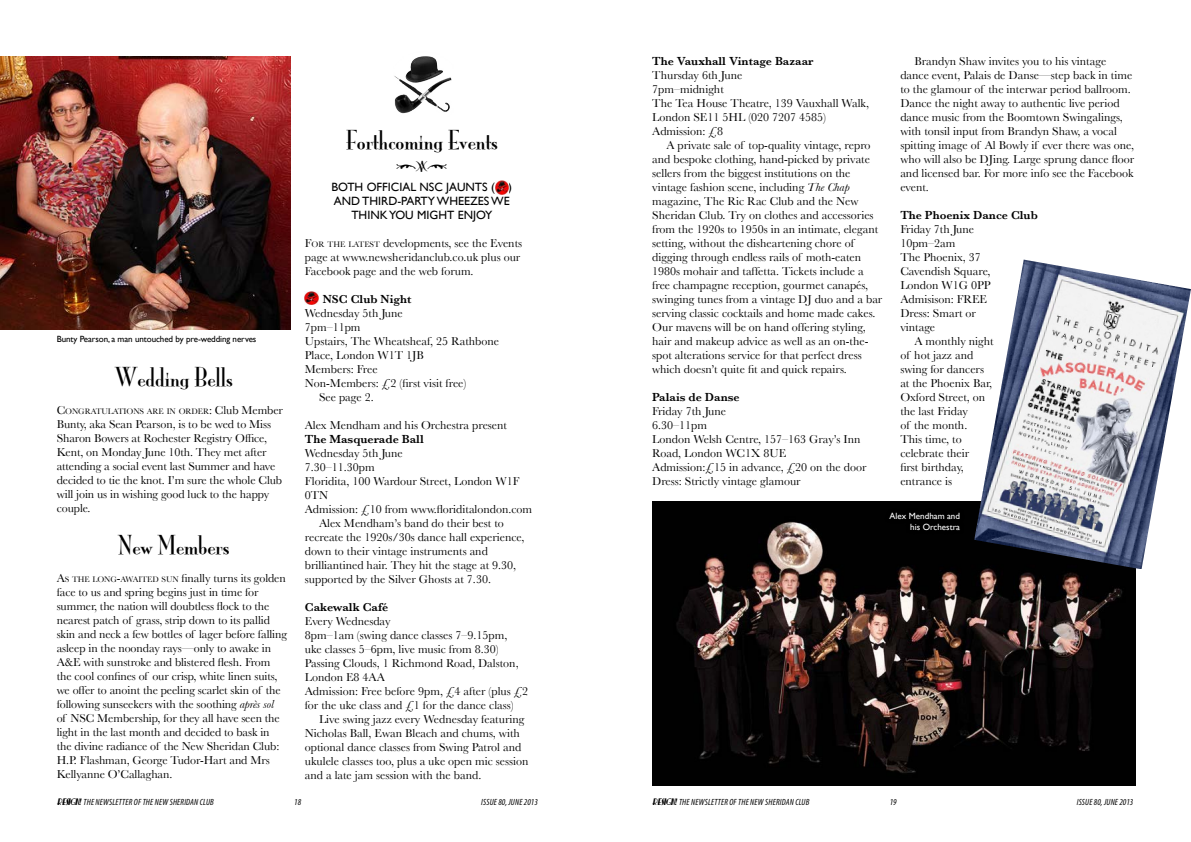
<style>
.page{position:relative;width:1191px;height:842px;background:#fff}
.page>*{position:absolute;margin:0;border:0;box-sizing:border-box;transform-origin:0 0}
.t1{font:24px "Mona Lisa Solid ITCTT";color:#000}
.t2{font:12px/14px "Baskerville";color:#000}
.t3{font:600 12px "Baskerville";color:#000}
.t4{font:12px "Gill Sans";color:#000}
.t5{font:italic condensed 9px "Myriad Pro";letter-spacing:.02em;color:#000}
.t6{font:9px "Gill Sans";letter-spacing:-.01em;color:#000}
.t7{font:9px/10.8px "Gill Sans";color:#fff;text-align:right}
.t8{font:8.4px "Baskerville";letter-spacing:-.01em;color:#000}
.s1{font-size:12px}
.s2{font-style:inherit}
.s3{font-size:8.4px}
.s4{font-style:italic}
.s5{font-family:"Nickerbocker";font-stretch:normal}
</style>
<div class="page">
<img style="left:394px;top:56px;width:58px;height:58px">
<img style="left:495px;top:181px;width:13px;height:14px">
<img style="left:305px;top:291px;width:13px;height:14px">
<img style="left:652px;top:501px;width:483px;height:284px">
<div style="left:884px;top:508px;width:80px;height:27px;background:#000"></div>
<img style="left:0;top:57px;width:291px;height:273px">
<img style="left:974px;top:260px;width:217px;height:309px">
<p class="t6" style="left:57px;top:334px;width:201px">Bunty Pearson, a man untouched by pre-wedding nerves</p>
<h1 class="t1" style="left:115px;top:363px;width:119px">Wedding Bells</h1>
<p class="t8" style="left:57px;top:406px;width:228px"><span class="s1">C</span> ONGRATULATIONS ARE IN ORDER<span class="s1">:</span> <span class="s1">Club Member</span></p>
<p class="t2" style="left:57px;top:417px;width:227px">Bunty, aka Sean Pearson, is to be wed to Miss Sharon Bowers at Rochester Registry Office, Kent, on Monday June 10th. They met after attending a social event last Summer and have decided to tie the knot. I’m sure the whole Club will join us in wishing good luck to the happy couple.</p>
<h1 class="t1" style="left:118px;top:531px;width:113px">New Members</h1>
<p class="t2" style="left:57px;top:571px;width:232px"><span class="s2">A</span><span class="s3">S THE LONG</span><span class="s2">-</span><span class="s3">AWAITED SUN</span> finally turns its golden face to us and spring begins just in time for summer, the nation will doubtless flock to the nearest patch of grass, strip down to its pallid skin and neck a few bottles of lager before falling asleep in the noonday rays—only to awake in A&amp;E with sunstroke and blistered flesh. From the cool confines of our crisp, white linen suits, we offer to anoint the peeling scarlet skin of the following sunseekers with the soothing <span class="s4">après sol<br></span>of NSC Membership, for they all have seen the light in the last month and decided to bask in the divine radiance of the New Sheridan Club:<br>H.P. Flashman, George Tudor-Hart and Mrs Kellyanne O’Callaghan.</p>
<h1 class="t1" style="left:346px;top:126px;width:154px">Forthcoming Events</h1>
<p class="t4" style="left:331px;top:180px;width:16px">Both</p>
<p class="t4" style="left:367px;top:180px;width:8px">official</p>
<p class="t4" style="left:419px;top:180px;width:35px">NSC jaunts</p>
<p class="t4" style="left:491px;top:180px;width:23px">( )</p>
<p class="t4" style="left:334px;top:194px;width:10px">and</p>
<p class="t4" style="left:362px;top:194px;width:8px">third</p>
<p class="t4" style="left:397px;top:194px;width:12px">-party</p>
<p class="t4" style="left:437px;top:194px;width:10px">whee</p>
<p class="t4" style="left:470px;top:194px;width:32px">zes we</p>
<p class="t4" style="left:351px;top:208px;width:9px">think</p>
<p class="t4" style="left:389px;top:208px;width:9px">you</p>
<p class="t4" style="left:417px;top:208px;width:9px">might</p>
<p class="t4" style="left:458px;top:208px;width:8px">enjoy</p>
<p class="t2" style="left:305px;top:236px;width:219px"><span class="s2">F</span><span class="s3">OR THE LATEST</span> developments, see the Events page at www.newsheridanclub.co.uk plus our<br>Facebook page and the web forum.</p>
<p class="t3" style="left:323px;top:292px;width:90px">NSC Club Night</p>
<p class="t2" style="left:305px;top:306px;width:99px">Wednesday 5th June</p>
<p class="t2" style="left:305px;top:320px;width:57px">7pm–11pm</p>
<p class="t2" style="left:305px;top:334px;width:196px">Upstairs, The Wheatsheaf, 25 Rathbone</p>
<p class="t2" style="left:305px;top:348px;width:120px">Place, London W1T 1JB</p>
<p class="t2" style="left:305px;top:362px;width:74px">Members: Free</p>
<p class="t2" style="left:305px;top:376px;width:163px">Non-Members: £2 (first visit free)</p>
<p class="t2" style="left:319px;top:390px;width:56px">See page 2.</p>
<p class="t2" style="left:305px;top:418px;width:204px">Alex Mendham and his Orchestra present</p>
<p class="t3" style="left:305px;top:432px;width:120px">The Masquerade Ball</p>
<p class="t2" style="left:305px;top:446px;width:99px">Wednesday 5th June</p>
<p class="t2" style="left:305px;top:460px;width:71px">7.30–11.30pm</p>
<p class="t2" style="left:305px;top:474px;width:216px">Floridita, 100 Wardour Street, London W1F</p>
<p class="t2" style="left:305px;top:488px;width:25px">0TN</p>
<p class="t2" style="left:305px;top:502px;width:229px">Admission: £10 from www.floriditalondon.com</p>
<p class="t2" style="left:319px;top:516px;width:186px">Alex Mendham’s band do their best to</p>
<p class="t2" style="left:305px;top:530px;width:221px">recreate the 1920s/30s dance hall experience,</p>
<p class="t2" style="left:305px;top:544px;width:185px">down to their vintage instruments and</p>
<p class="t2" style="left:305px;top:558px;width:213px">brilliantined hair. They hit the stage at 9.30,</p>
<p class="t2" style="left:305px;top:572px;width:188px">supported by the Silver Ghosts at 7.30.</p>
<p class="t3" style="left:305px;top:600px;width:85px">Cakewalk Café</p>
<p class="t2" style="left:305px;top:614px;width:225px">Every Wednesday<br>8pm–1am (swing dance classes 7–9.15pm,<br>uke classes 5–6pm, live music from 8.30)<br>Passing Clouds, 1 Richmond Road, Dalston, London E8 4AA<br>Admission: Free before 9pm, £4 after (plus £2 for the uke class and £1 for the dance class)</p>
<p class="t2" style="left:305px;top:712px;width:225px;text-indent:14px">Live swing jazz every Wednesday featuring Nicholas Ball, Ewan Bleach and chums, with optional dance classes from Swing Patrol and ukulele classes too, plus a uke open mic session and a late jam session with the band.</p>
<p class="t5" style="left:57px;top:796px;width:159px"><span class="s5">RESIGN!</span>THE NEWSLETTER OF THE NEW SHERIDAN CLUB</p>
<p class="t5" style="left:294px;top:796px;width:8px">18</p>
<p class="t5" style="left:481px;top:796px;width:58px">ISSUE 80, JUNE 2013</p>
<p class="t3" style="left:652px;top:54px;width:163px">The Vauxhall Vintage Bazaar</p>
<p class="t2" style="left:652px;top:68px;width:218px">Thursday 6th June<br>7pm–midnight<br>The Tea House Theatre, 139 Vauxhall Walk,<br>London SE11 5HL (020 7207 4585)<br>Admission: £8</p>
<p class="t2" style="left:652px;top:138px;width:232px;text-indent:14px">A private sale of top-quality vintage, repro and bespoke clothing, hand-picked by private sellers from the biggest institutions on the vintage fashion scene, including <span class="s4">The Chap </span>magazine, The Ric Rac Club and the New Sheridan Club. Try on clothes and accessories from the 1920s to 1950s in an intimate, elegant setting, without the disheartening chore of digging through endless rails of moth-eaten 1980s mohair and taffetta. Tickets include a free champagne reception, gourmet canapés, swinging tunes from a vintage DJ duo and a bar serving classic cocktails and home made cakes.<br>Our mavens will be on hand offering styling, hair and makeup advice as well as an on-the&shy;spot alterations service for that perfect dress which doesn’t quite fit and quick repairs.</p>
<p class="t3" style="left:652px;top:390px;width:89px">Palais de Danse</p>
<p class="t2" style="left:652px;top:404px;width:216px">Friday 7th June<br>6.30–11pm<br>London Welsh Centre, 157–163 Gray’s Inn<br>Road, London WC1X 8UE<br>Admission:£15 in advance, £20 on the door<br>Dress: Strictly vintage glamour</p>
<p class="t2" style="left:900px;top:54px;width:235px;text-indent:14px">Brandyn Shaw invites you to his vintage dance event, Palais de Danse—step back in time to the glamour of the interwar period ballroom.<br>Dance the night away to authentic live period dance music from the Boomtown Swingalings, with tonsil input from Brandyn Shaw, a vocal spitting image of Al Bowly if ever there was one, who will also be DJing. Large sprung dance floor and licensed bar. For more info see the Facebook event.</p>
<p class="t3" style="left:900px;top:208px;width:139px">The Phoenix Dance Club</p>
<p class="t2" style="left:900px;top:222px;width:92px">Friday 7th June<br>10pm–2am<br>The Phoenix, 37<br>Cavendish Square,<br>London W1G 0PP<br>Admisison: FREE<br>Dress: Smart or vintage</p>
<p class="t2" style="left:900px;top:334px;width:95px;text-indent:14px">A monthly night of hot jazz and swing for dancers at the Phoenix Bar,<br>Oxford Street, on the last Friday<br>of the month.<br>This time, to celebrate their<br>first birthday, entrance is</p>
<p class="t7" style="left:889px;top:511px;width:72px">Alex Mendham and his Orchestra</p>
<p class="t5" style="left:652px;top:796px;width:159px"><span class="s5">RESIGN!</span>THE NEWSLETTER OF THE NEW SHERIDAN CLUB</p>
<p class="t5" style="left:889px;top:796px;width:8px">19</p>
<p class="t5" style="left:1076px;top:796px;width:58px">ISSUE 80, JUNE 2013</p>
</div>
